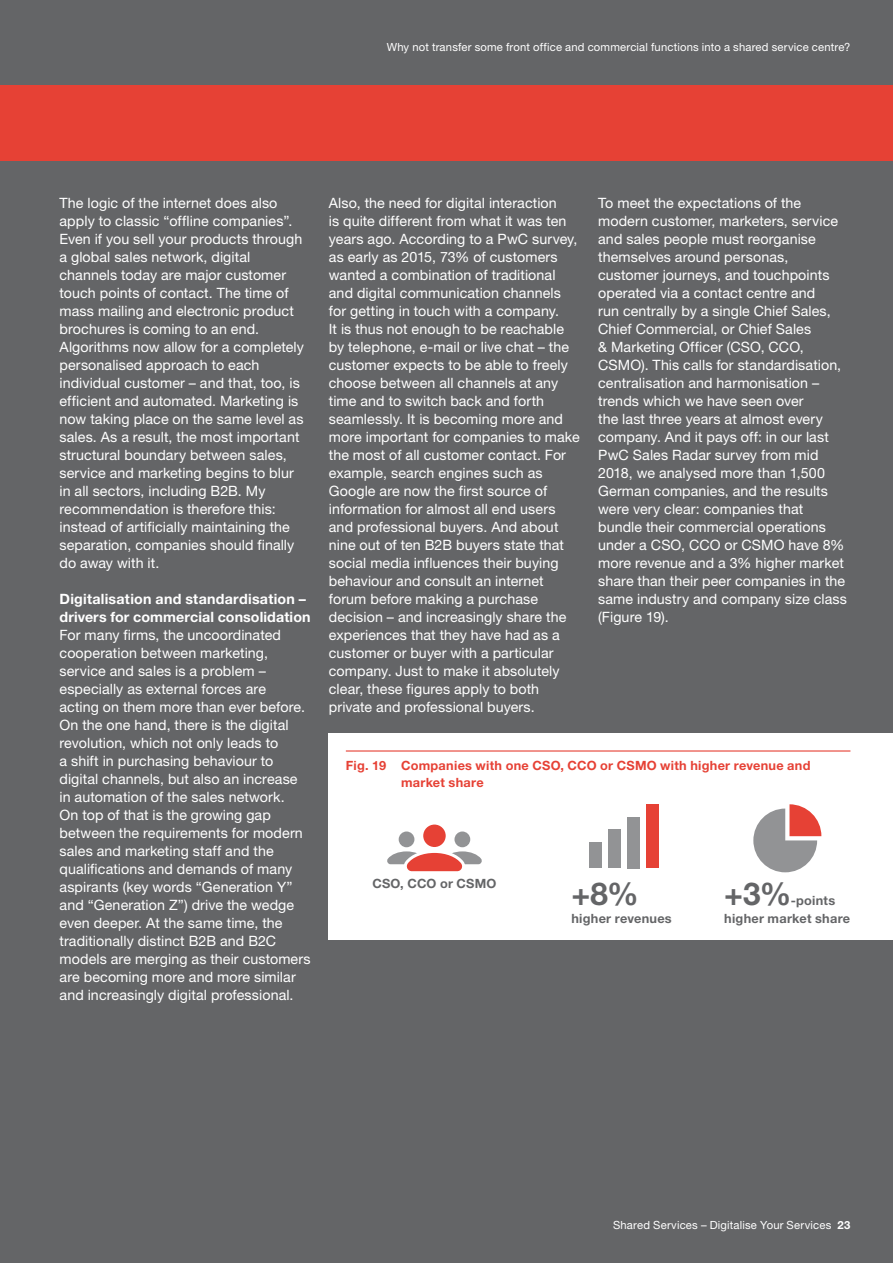
<style>
.page{position:relative;width:893px;height:1263px;background:#646567}
.page>*{position:absolute;margin:0;border:0;box-sizing:border-box;transform-origin:0 0}
.t1{font:700 31.5px "Helvetica Neue LT";color:#646567}
.t2{font:14.25px/18px "Helvetica Neue LT";letter-spacing:.005em;color:#fff}
.t3{font:700 14.25px/18px "Helvetica Neue LT";letter-spacing:.015em;color:#fff}
.t4{font:700 12.75px/17.2px "Helvetica Neue LT";letter-spacing:.02em;color:#e64135}
.t5{font:700 12.75px/17.2px "Helvetica Neue LT";letter-spacing:.02em;color:#646567}
.t6{font:11.25px "Helvetica Neue LT";letter-spacing:.015em;color:#fff}
.s1{font-weight:700}
</style>
<div class="page">
<div style="left:0;top:85px;width:893px;height:75px;background:#e64135"></div>
<div style="left:329px;top:733px;width:564px;height:207px;background:#fff"></div>
<hr style="left:346px;top:750px;width:504px;height:1px;background:#e64135">
<svg style="left:387px;top:824px;width:95px;height:48px"></svg>
<div style="left:589px;top:842px;width:12px;height:26px;background:#929395"></div>
<div style="left:608px;top:830px;width:12px;height:38px;background:#929395"></div>
<div style="left:627px;top:817px;width:13px;height:51px;background:#929395"></div>
<div style="left:646px;top:804px;width:13px;height:64px;background:#e64135"></div>
<svg style="left:753px;top:804px;width:68px;height:68px"></svg>
<p class="t6" style="left:387px;top:41px;width:465px">Why not transfer some front office and commercial functions into a shared service centre?</p>
<p class="t2" style="left:60px;top:194px;width:246px">The logic of the internet does also apply to classic “offline companies”.<br>Even if you sell your products through a global sales network, digital channels today are major customer touch points of contact. The time of mass mailing and electronic product brochures is coming to an end.<br>Algorithms now allow for a completely personalised approach to each individual customer – and that, too, is efficient and automated. Marketing is now taking place on the same level as sales. As a result, the most important structural boundary between sales, service and marketing begins to blur in all sectors, including B2B. My recommendation is therefore this: instead of artificially maintaining the separation, companies should finally do away with it.</p>
<p class="t3" style="left:60px;top:590px;width:253px">Digitalisation and standardisation – drivers for commercial consolidation</p>
<p class="t2" style="left:60px;top:626px;width:253px">For many firms, the uncoordinated cooperation between marketing, service and sales is a problem – especially as external forces are<br>acting on them more than ever before.<br>On the one hand, there is the digital revolution, which not only leads to<br>a shift in purchasing behaviour to digital channels, but also an increase in automation of the sales network.<br>On top of that is the growing gap between the requirements for modern sales and marketing staff and the qualifications and demands of many aspirants (key words “Generation Y” and “Generation Z”) drive the wedge even deeper. At the same time, the traditionally distinct B2B and B2C models are merging as their customers are becoming more and more similar and increasingly digital professional.</p>
<p class="t2" style="left:329px;top:194px;width:252px">Also, the need for digital interaction<br>is quite different from what it was ten years ago. According to a PwC survey, as early as 2015, 73% of customers wanted a combination of traditional and digital communication channels for getting in touch with a company.<br>It is thus not enough to be reachable by telephone, e-mail or live chat – the customer expects to be able to freely choose between all channels at any time and to switch back and forth seamlessly. It is becoming more and more important for companies to make the most of all customer contact. For example, search engines such as Google are now the first source of information for almost all end users and professional buyers. And about nine out of ten B2B buyers state that social media influences their buying behaviour and consult an internet forum before making a purchase decision – and increasingly share the experiences that they have had as a customer or buyer with a particular company. Just to make it absolutely clear, these figures apply to both private and professional buyers.</p>
<p class="t2" style="left:598px;top:194px;width:250px">To meet the expectations of the modern customer, marketers, service and sales people must reorganise themselves around personas, customer journeys, and touchpoints operated via a contact centre and<br>run centrally by a single Chief Sales, Chief Commercial, or Chief Sales<br>&amp; Marketing Officer (CSO, CCO, CSMO). This calls for standardisation, centralisation and harmonisation – trends which we have seen over<br>the last three years at almost every company. And it pays off: in our last PwC Sales Radar survey from mid 2018, we analysed more than 1,500<br>German companies, and the results were very clear: companies that bundle their commercial operations under a CSO, CCO or CSMO have 8% more revenue and a 3% higher market share than their peer companies in the same industry and company size class (Figure 19).</p>
<p class="t4" style="left:401px;top:757px;width:411px;text-indent:-55px">Fig. 19 Companies with one CSO, CCO or CSMO with higher revenue and market share</p>
<p class="t5" style="left:372px;top:875px;width:126px">CSO, CCO or CSMO</p>
<h1 class="t1" style="left:571px;top:875px;width:69px">+8%</h1>
<p class="t5" style="left:571px;top:909px;width:102px">higher revenues</p>
<h1 class="t1" style="left:724px;top:875px;width:69px">+3%</h1>
<p class="t5" style="left:724px;top:892px;width:127px;text-indent:66px">-points higher market share</p>
<p class="t6" style="left:613px;top:1218px;width:239px">Shared Services – Digitalise Your Services <span class="s1">23</span></p>
</div>
